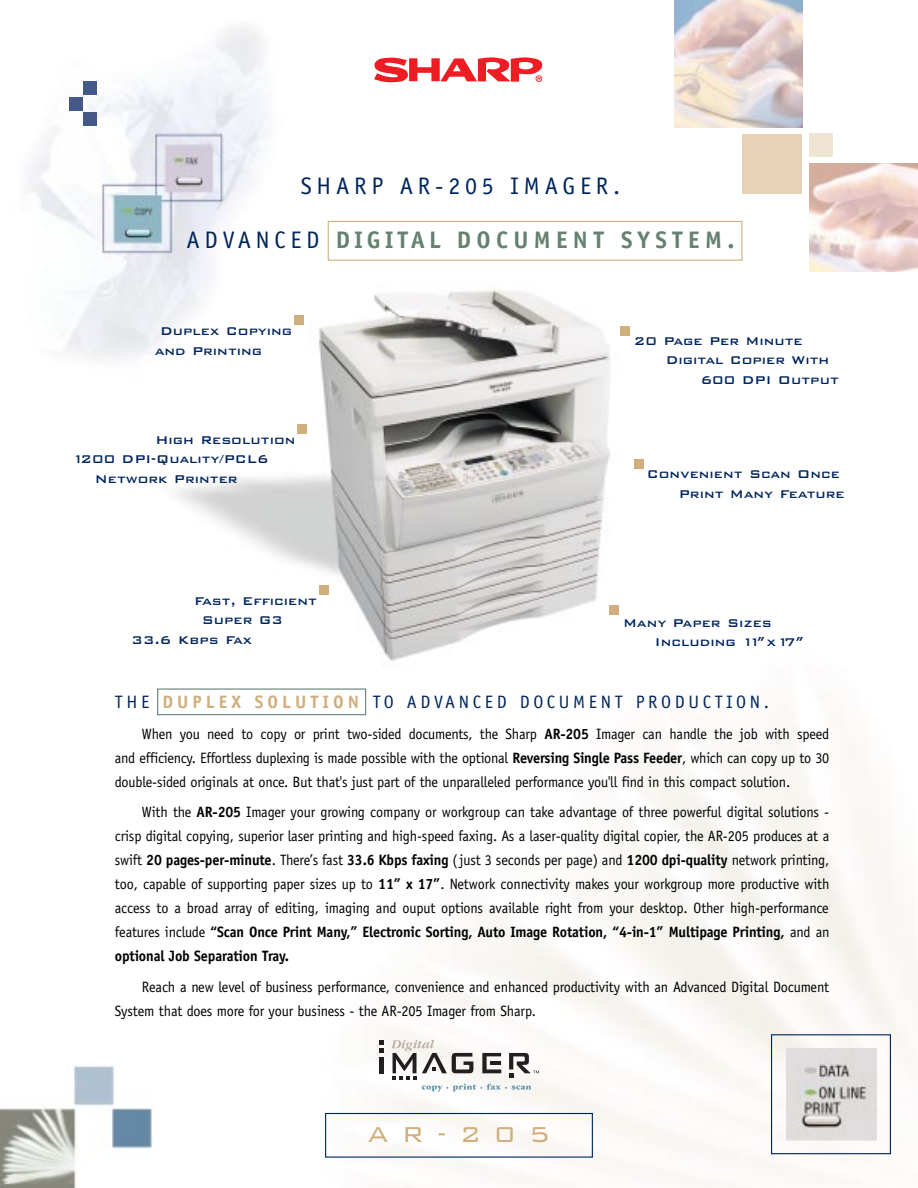
<style>
.page{position:relative;width:918px;height:1188px;background:#fff}
.page>*{position:absolute;margin:0;border:0;box-sizing:border-box;transform-origin:0 0}
.t1{font:300 28.8px "Bank Gothic BT";color:#d1ae7d}
.t2{font:700 24px "Officina Sans";letter-spacing:.22em;color:#648171}
.t3{font:24px "Officina Sans";letter-spacing:.2em;color:#00255d}
.t4{font:18px "Officina Sans";letter-spacing:.2em;color:#00255d}
.t5{font:15px/24px "Officina Sans";letter-spacing:-.01em;color:#000;text-align:justify;scale:.95 1}
.t6{font:500 15px/19.5px "Bank Gothic BT";color:#00255d}
.s1{font-weight:400;color:#00255d}
.s2{font-family:"Futura";font-weight:700;font-size:12px}
.s3{font-weight:700;color:#d1ae7d}
.s4{font-weight:700}
</style>
<div class="page">
<img style="left:274px;top:688px;width:644px;height:500px">
<img style="left:176px;top:236px;width:443px;height:425px">
<img style="left:28px;top:27px;width:269px;height:354px">
<div style="left:83px;top:81px;width:14px;height:14px;background:#445988"></div>
<div style="left:69px;top:97px;width:13px;height:13px;background:#445988"></div>
<div style="left:83px;top:112px;width:14px;height:14px;background:#445988"></div>
<div style="left:742px;top:134px;width:60px;height:60px;background:#e7d2b7"></div>
<img style="left:674px;top:0;width:129px;height:127px">
<svg style="left:374px;top:57px;width:168px;height:25px"></svg>
<svg style="left:379px;top:1041px;width:4px;height:12px"></svg>
<hr style="left:379px;top:1057px;width:4px;height:16px;background:#231f20">
<svg style="left:391px;top:1040px;width:148px;height:52px"></svg>
<div style="left:325px;top:1113px;width:268px;height:45px;border:1px solid #00255d"></div>
<div style="left:157px;top:688px;width:209px;height:27px;border:1px solid #648171"></div>
<div style="left:620px;top:326px;width:10px;height:10px;background:#d1ae7d"></div>
<div style="left:298px;top:424px;width:9px;height:9px;background:#d1ae7d"></div>
<div style="left:294px;top:315px;width:10px;height:10px;background:#d1ae7d"></div>
<div style="left:634px;top:459px;width:10px;height:10px;background:#d1ae7d"></div>
<div style="left:609px;top:606px;width:10px;height:9px;background:#d1ae7d"></div>
<div style="left:810px;top:134px;width:23px;height:23px;background:#efe3d1"></div>
<img style="left:810px;top:164px;width:108px;height:108px">
<img style="left:0;top:1065px;width:152px;height:123px">
<div style="left:771px;top:1034px;width:120px;height:120px;border:1px solid #00255d"></div>
<img style="left:786px;top:1048px;width:90px;height:92px">
<div style="left:320px;top:585px;width:9px;height:10px;background:#d1ae7d"></div>
<div style="left:328px;top:221px;width:414px;height:40px;border:1px solid #d1ae7d"></div>
<h2 class="t3" style="left:301px;top:177px;width:321px">SHARP AR-205 IMAGER.</h2>
<h2 class="t2" style="left:186px;top:231px;width:550px"><span class="s1">ADVANCED</span> DIGITAL DOCUMENT SYSTEM.</h2>
<p class="t6" style="left:155px;top:320px;width:139px;text-indent:5px">Duplex Copying and Printing</p>
<p class="t6" style="left:634px;top:330px;width:170px">20 Page Per Minute</p>
<p class="t6" style="left:666px;top:349px;width:165px">Digital Copier With</p>
<p class="t6" style="left:701px;top:369px;width:140px">600 DPI Output</p>
<p class="t6" style="left:155px;top:429px;width:142px">High Resolution</p>
<p class="t6" style="left:72px;top:448px;width:198px">1200 DPI-Quality/PCL6</p>
<p class="t6" style="left:95px;top:468px;width:144px">Network Printer</p>
<p class="t6" style="left:679px;top:463px;width:167px;text-indent:-32px">Convenient Scan Once<br>Print Many Feature</p>
<p class="t6" style="left:194px;top:590px;width:124px">Fast, Efficient</p>
<p class="t6" style="left:202px;top:610px;width:83px">Super G3</p>
<p class="t6" style="left:132px;top:629px;width:122px">33.6 Kbps Fax</p>
<p class="t6" style="left:655px;top:612px;width:150px;text-indent:-32px">Many Paper Sizes<br>Including 11<span class="s2">”</span>x17<span class="s2">”</span></p>
<p class="t4" style="left:115px;top:695px;width:656px">THE <span class="s3">DUPLEX SOLUTION</span> TO ADVANCED DOCUMENT PRODUCTION.</p>
<p class="t5" style="left:115px;top:723px;width:754px;text-indent:27px">When you need to copy or print two-sided documents, the Sharp <span class="s4">AR-205</span> Imager can handle the job with speed and efficiency. Effortless duplexing is made possible with the optional <span class="s4">Reversing Single Pass Feeder</span>, which can copy up to 30 double-sided originals at once. But that's just part of the unparalleled performance you'll find in this compact solution.</p>
<p class="t5" style="left:115px;top:801px;width:754px;text-indent:27px">With the <span class="s4">AR-205</span> Imager your growing company or workgroup can take advantage of three powerful digital solutions - crisp digital copying, superior laser printing and high-speed faxing. As a laser-quality digital copier, the AR-205 produces at a swift <span class="s4">20 pages-per-minute</span>. There’s fast <span class="s4">33.6 Kbps faxing</span> (just 3 seconds per page) and <span class="s4">1200 dpi-quality</span> network printing, too, capable of supporting paper sizes up to <span class="s4">11” x 17”</span>. Network connectivity makes your workgroup more productive with access to a broad array of editing, imaging and ouput options available right from your desktop. Other high-performance features include <span class="s4">“Scan Once Print Many,” Electronic Sorting, Auto Image Rotation, “4-in-1” Multipage Printing,</span> and an <span class="s4">optional Job Separation Tray.</span></p>
<p class="t5" style="left:115px;top:976px;width:753px;text-indent:27px">Reach a new level of business performance, convenience and enhanced productivity with an Advanced Digital Document<br>System that does more for your business - the AR-205 Imager from Sharp.</p>
<h1 class="t1" style="left:368px;top:1115px;width:184px">AR-205</h1>
</div>
